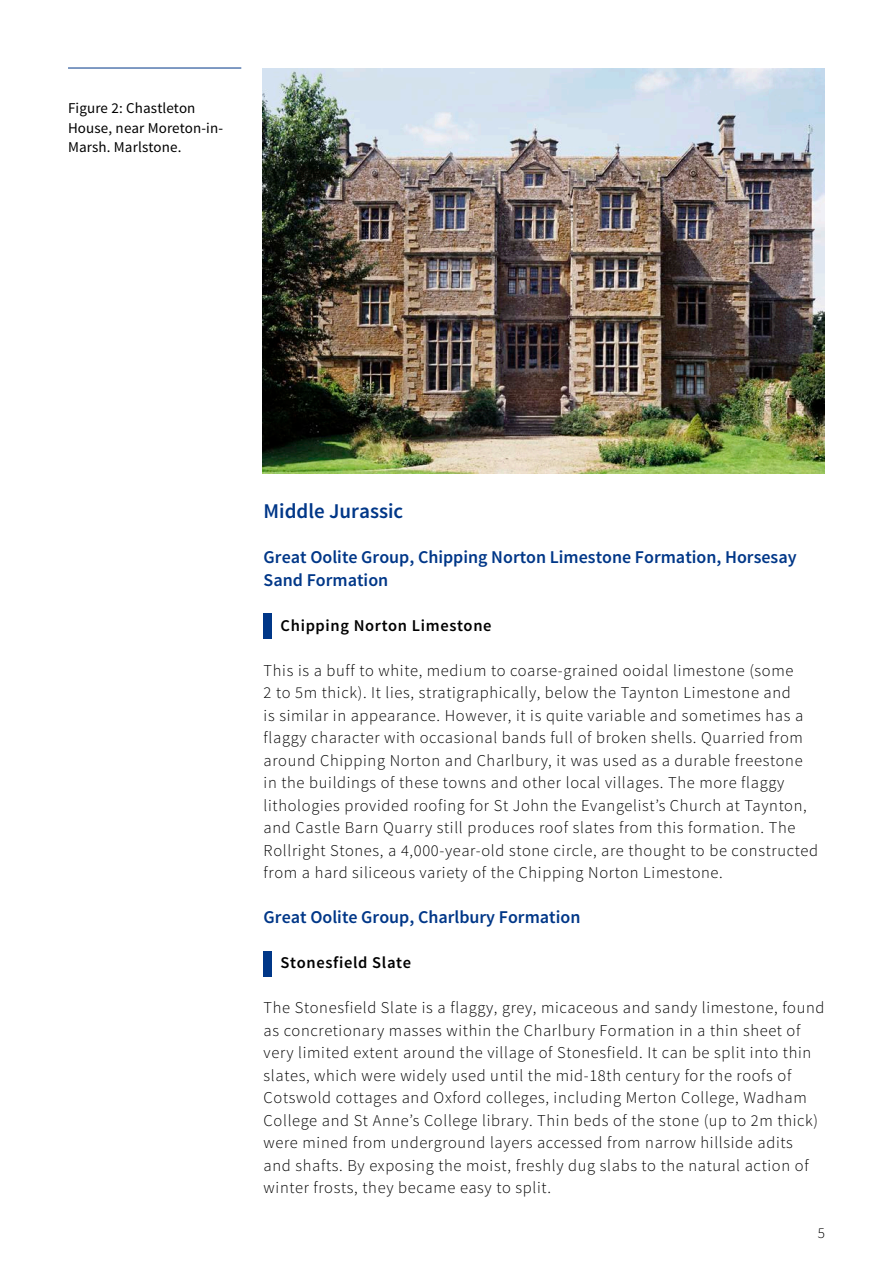
<style>
.page{position:relative;width:893px;height:1263px;background:#fff}
.page>*{position:absolute;margin:0;border:0;box-sizing:border-box;transform-origin:0 0}
.Heading_1{font:600 21px "Source Sans Pro";color:#003788}
.Heading_2{font:600 18px/22.5px "Source Sans Pro";color:#003788}
.Body_text{font:300 16.5px/22.5px "Source Sans Pro";letter-spacing:.04em;color:#000}
.Emphasis_Stone_type{font:600 16.5px "Source Sans Pro";letter-spacing:.04em;color:#000}
.t1{font:15px "Source Sans Pro";letter-spacing:.01em;color:#000}
.t2{font:300 15px "Source Sans Pro";color:#000}
</style>
<div class="page">
<div style="left:264px;top:614px;width:8px;height:25px;background:#003788"></div>
<div style="left:264px;top:951px;width:8px;height:25px;background:#003788"></div>
<img style="left:263px;top:68px;width:562px;height:405px">
<hr style="left:68px;top:68px;width:173px;height:1px;background:#003788">
<p class="t1" style="left:68px;top:99px;width:129px">Figure 2: Chastleton</p>
<p class="t1" style="left:68px;top:118px;width:157px">House, near Moreton-in-</p>
<p class="t1" style="left:68px;top:138px;width:115px">Marsh. Marlstone.</p>
<h1 class="Heading_1" style="left:264px;top:498px;width:141px">Middle Jurassic</h1>
<h2 class="Heading_2" style="left:264px;top:546px;width:534px">Great Oolite Group, Chipping Norton Limestone Formation, Horsesay<br>Sand Formation</h2>
<h3 class="Emphasis_Stone_type" style="left:281px;top:615px;width:212px">Chipping Norton Limestone</h3>
<p class="Body_text" style="left:264px;top:659px;width:556px">This is a buff to white, medium to coarse-grained ooidal limestone (some<br>2 to 5m thick). It lies, stratigraphically, below the Taynton Limestone and<br>is similar in appearance. However, it is quite variable and sometimes has a flaggy character with occasional bands full of broken shells. Quarried from around Chipping Norton and Charlbury, it was used as a durable freestone in the buildings of these towns and other local villages. The more flaggy lithologies provided roofing for St John the Evangelist’s Church at Taynton, and Castle Barn Quarry still produces roof slates from this formation. The Rollright Stones, a 4,000-year-old stone circle, are thought to be constructed from a hard siliceous variety of the Chipping Norton Limestone.</p>
<h2 class="Heading_2" style="left:264px;top:906px;width:318px">Great Oolite Group, Charlbury Formation</h2>
<h3 class="Emphasis_Stone_type" style="left:281px;top:952px;width:132px">Stonesfield Slate</h3>
<p class="Body_text" style="left:264px;top:996px;width:562px">The Stonesfield Slate is a flaggy, grey, micaceous and sandy limestone, found as concretionary masses within the Charlbury Formation in a thin sheet of very limited extent around the village of Stonesfield. It can be split into thin slates, which were widely used until the mid-18th century for the roofs of Cotswold cottages and Oxford colleges, including Merton College, Wadham College and St Anne’s College library. Thin beds of the stone (up to 2m thick) were mined from underground layers accessed from narrow hillside adits<br>and shafts. By exposing the moist, freshly dug slabs to the natural action of winter frosts, they became easy to split.</p>
<p class="t2" style="left:818px;top:1224px;width:9px">5</p>
</div>
